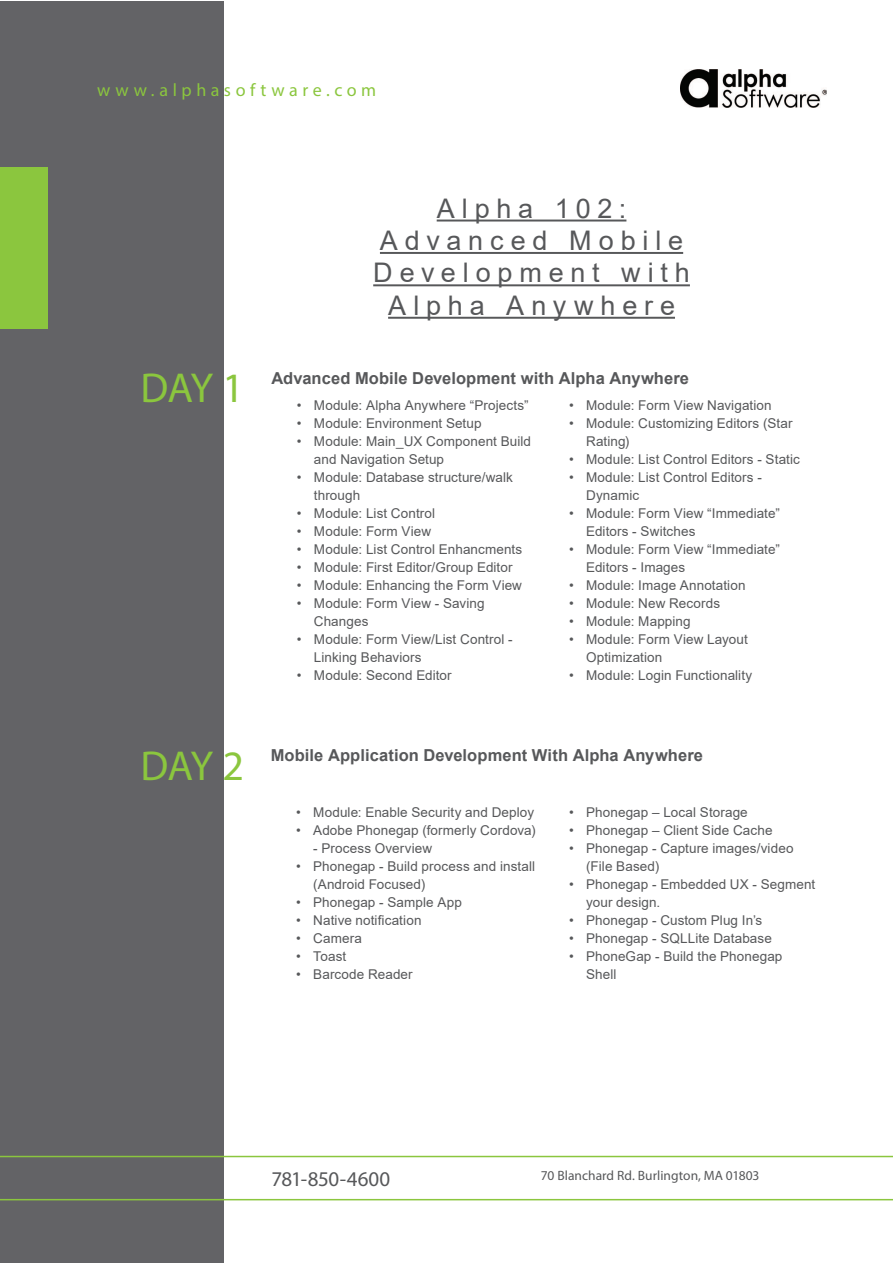
<style>
.page{position:relative;width:893px;height:1263px;background:#fff}
.page>*{position:absolute;margin:0;border:0;box-sizing:border-box;transform-origin:0 0}
.Title_01{font:42px "Myriad Pro";letter-spacing:-.045em;color:#8bc63e}
.t1{font:27px/32.4px "Arial";letter-spacing:.255em;color:#57585a;text-align:center}
.t2{font:21px "Myriad Pro";letter-spacing:-.02em;color:#57585a}
.t3{font:18px "Myriad Pro";letter-spacing:.25em;color:#8bc63e}
.Description{font:700 16.5px "Arial";letter-spacing:.005em;color:#57585a}
.t4{font:13.5px/18px "Arial";letter-spacing:.01em;color:#57585a}
.t5{font:13.5px "Myriad Pro";color:#57585a}
</style>
<div class="page">
<div style="left:0;top:2px;width:223px;height:1261px;background:#636366"></div>
<img style="left:680px;top:69px;width:146px;height:38px">
<div style="left:0;top:167px;width:48px;height:162px;background:#8bc63e"></div>
<hr style="left:437px;top:220px;width:189px;height:1px;background:#57585a">
<hr style="left:380px;top:252px;width:303px;height:2px;background:#57585a">
<hr style="left:373px;top:284px;width:317px;height:2px;background:#57585a">
<hr style="left:388px;top:317px;width:287px;height:2px;background:#57585a">
<svg style="left:0;top:1156px;width:893px;height:44px"></svg>
<p class="t3" style="left:97px;top:78px;width:281px">www.alphasoftware.com</p>
<p class="t1" style="left:437px;top:192px;width:191px">Alpha 102:</p>
<p class="t1" style="left:373px;top:224px;width:318px">Advanced Mobile<br>Development with<br>Alpha Anywhere</p>
<p class="Title_01" style="left:140px;top:362px;width:105px">DAY 1</p>
<p class="Description" style="left:271px;top:366px;width:419px">Advanced Mobile Development with Alpha Anywhere</p>
<p class="t4" style="left:297px;top:396px;width:233px">• Module: Alpha Anywhere “Projects”</p>
<p class="t4" style="left:297px;top:414px;width:186px">• Module: Environment Setup</p>
<p class="t4" style="left:314px;top:432px;width:219px;text-indent:-17px">• Module: Main_UX Component Build and Navigation Setup</p>
<p class="t4" style="left:314px;top:468px;width:201px;text-indent:-17px">• Module: Database structure/walk through</p>
<p class="t4" style="left:297px;top:504px;width:140px">• Module: List Control</p>
<p class="t4" style="left:297px;top:522px;width:136px">• Module: Form View</p>
<p class="t4" style="left:297px;top:540px;width:227px">• Module: List Control Enhancments</p>
<p class="t4" style="left:297px;top:558px;width:217px">• Module: First Editor/Group Editor</p>
<p class="t4" style="left:297px;top:576px;width:227px">• Module: Enhancing the Form View</p>
<p class="t4" style="left:314px;top:594px;width:172px;text-indent:-17px">• Module: Form View - Saving<br>Changes</p>
<p class="t4" style="left:314px;top:630px;width:200px;text-indent:-17px">• Module: Form View/List Control -<br>Linking Behaviors</p>
<p class="t4" style="left:297px;top:666px;width:156px">• Module: Second Editor</p>
<p class="t4" style="left:569px;top:396px;width:204px">• Module: Form View Navigation</p>
<p class="t4" style="left:586px;top:414px;width:208px;text-indent:-17px">• Module: Customizing Editors (Star<br>Rating)</p>
<p class="t4" style="left:569px;top:450px;width:232px">• Module: List Control Editors - Static</p>
<p class="t4" style="left:586px;top:468px;width:177px;text-indent:-17px">• Module: List Control Editors -<br>Dynamic</p>
<p class="t4" style="left:586px;top:504px;width:195px;text-indent:-17px">• Module: Form View “Immediate”<br>Editors - Switches</p>
<p class="t4" style="left:586px;top:540px;width:195px;text-indent:-17px">• Module: Form View “Immediate”<br>Editors - Images</p>
<p class="t4" style="left:569px;top:576px;width:178px">• Module: Image Annotation</p>
<p class="t4" style="left:569px;top:594px;width:153px">• Module: New Records</p>
<p class="t4" style="left:569px;top:612px;width:123px">• Module: Mapping</p>
<p class="t4" style="left:586px;top:630px;width:163px;text-indent:-17px">• Module: Form View Layout<br>Optimization</p>
<p class="t4" style="left:569px;top:666px;width:185px">• Module: Login Functionality</p>
<p class="Title_01" style="left:140px;top:740px;width:105px">DAY 2</p>
<p class="Description" style="left:271px;top:743px;width:434px">Mobile Application Development With Alpha Anywhere</p>
<p class="t4" style="left:296px;top:803px;width:239px">• Module: Enable Security and Deploy</p>
<p class="t4" style="left:296px;top:821px;width:241px">• Adobe Phonegap (formerly Cordova)</p>
<p class="t4" style="left:313px;top:839px;width:120px">- Process Overview</p>
<p class="t4" style="left:313px;top:857px;width:223px;text-indent:-17px">• Phonegap - Build process and install (Android Focused)</p>
<p class="t4" style="left:296px;top:893px;width:167px">• Phonegap - Sample App</p>
<p class="t4" style="left:296px;top:911px;width:127px">• Native notification</p>
<p class="t4" style="left:296px;top:929px;width:67px">• Camera</p>
<p class="t4" style="left:296px;top:947px;width:51px">• Toast</p>
<p class="t4" style="left:296px;top:965px;width:118px">• Barcode Reader</p>
<p class="t4" style="left:569px;top:803px;width:180px">• Phonegap – Local Storage</p>
<p class="t4" style="left:569px;top:821px;width:205px">• Phonegap – Client Side Cache</p>
<p class="t4" style="left:586px;top:839px;width:209px;text-indent:-17px">• Phonegap - Capture images/video (File Based)</p>
<p class="t4" style="left:586px;top:875px;width:231px;text-indent:-17px">• Phonegap - Embedded UX - Segment your design.</p>
<p class="t4" style="left:569px;top:911px;width:195px">• Phonegap - Custom Plug In’s</p>
<p class="t4" style="left:569px;top:929px;width:204px">• Phonegap - SQLLite Database</p>
<p class="t4" style="left:586px;top:947px;width:198px;text-indent:-17px">• PhoneGap - Build the Phonegap<br>Shell</p>
<p class="t2" style="left:271px;top:1166px;width:120px">781-850-4600</p>
<p class="t5" style="left:541px;top:1167px;width:220px">70 Blanchard Rd. Burlington, MA 01803</p>
</div>
